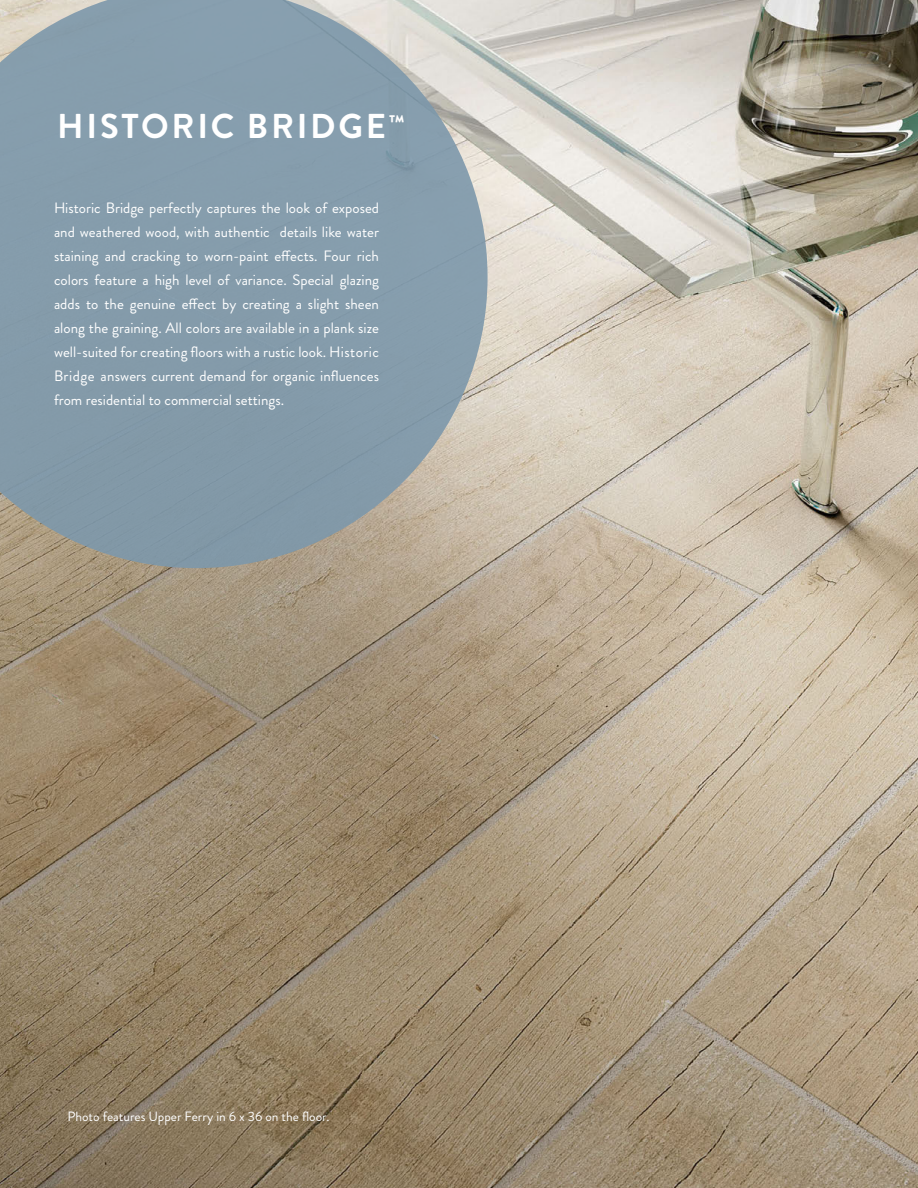
<style>
.page{position:relative;width:918px;height:1188px;background:#fff}
.page>*{position:absolute;margin:0;border:0;box-sizing:border-box;transform-origin:0 0}
.t1{font:700 34.5px "Brandon Grotesque";letter-spacing:.08em;color:#fff}
.t2{font:15px/24px "Brandon Grotesque";color:#fff;text-align:justify}
.t3{font:13.5px "Brandon Grotesque";color:#fff}
</style>
<div class="page">
<img style="left:0;top:0;width:918px;height:1188px">
<svg style="left:0;top:0;width:488px;height:568px;background:#8fa1ac"></svg>
<h1 class="t1" style="left:57px;top:102px;width:349px">HISTORIC BRIDGE<sup>™</sup></h1>
<p class="t2" style="left:54px;top:196px;width:327px">Historic Bridge perfectly captures the look of exposed and weathered wood, with authentic details like water staining and cracking to worn-paint effects. Four rich colors feature a high level of variance. Special glazing adds to the genuine effect by creating a slight sheen along the graining. All colors are available in a plank size well-suited for creating floors with a rustic look. Historic Bridge answers current demand for organic influences from residential to commercial settings.</p>
<p class="t3" style="left:68px;top:1107px;width:263px">Photo features Upper Ferry in 6 x 36 on the floor.</p>
</div>
